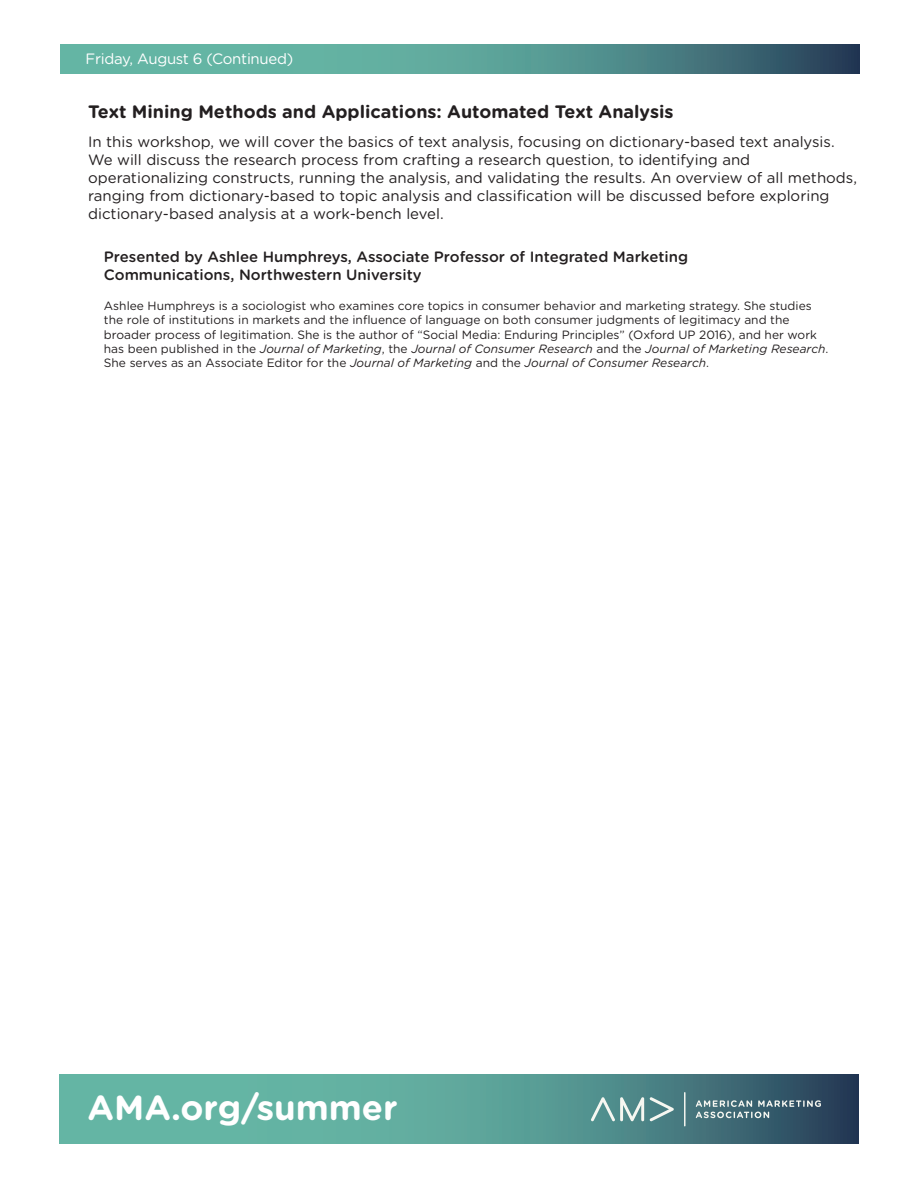
<style>
.page{position:relative;width:918px;height:1188px;background:#fff}
.page>*{position:absolute;margin:0;border:0;box-sizing:border-box;transform-origin:0 0}
.t1{font:700 34.8px "Gotham Rounded";color:#fff}
.t2{font:700 18px "Gotham Rounded";color:#231f20}
.t3{font:15px/18px "Gotham Rounded";color:#231f20}
.t4{font:500 15px/18px "Gotham Rounded";color:#231f20}
.t5{font:15px "Gotham Rounded";letter-spacing:-.02em;color:#fff}
.t6{font:12px/14.4px "Gotham Rounded";color:#231f20}
.s1{font-style:italic}
</style>
<div class="page">
<svg style="left:59px;top:1074px;width:800px;height:69px;background:#569992"></svg>
<svg style="left:650px;top:1097px;width:24px;height:25px"></svg>
<svg style="left:591px;top:1097px;width:53px;height:25px"></svg>
<svg style="left:696px;top:1100px;width:125px;height:18px;background:#63808b"></svg>
<hr style="left:684px;top:1092px;width:2px;height:34px;background:#f6f7f1">
<svg style="left:61px;top:45px;width:799px;height:29px;background:#549690"></svg>
<p class="t5" style="left:86px;top:49px;width:209px">Friday, August 6 (Continued)</p>
<h2 class="t2" style="left:88px;top:98px;width:587px">Text Mining Methods and Applications: Automated Text Analysis</h2>
<p class="t3" style="left:88px;top:132px;width:770px">In this workshop, we will cover the basics of text analysis, focusing on dictionary-based text analysis.<br>We will discuss the research process from crafting a research question, to identifying and operationalizing constructs, running the analysis, and validating the results. An overview of all methods, ranging from dictionary-based to topic analysis and classification will be discussed before exploring dictionary-based analysis at a work-bench level.</p>
<p class="t4" style="left:104px;top:247px;width:586px">Presented by Ashlee Humphreys, Associate Professor of Integrated Marketing<br>Communications, Northwestern University</p>
<p class="t6" style="left:104px;top:298px;width:726px">Ashlee Humphreys is a sociologist who examines core topics in consumer behavior and marketing strategy. She studies the role of institutions in markets and the influence of language on both consumer judgments of legitimacy and the broader process of legitimation. She is the author of “Social Media: Enduring Principles” (Oxford UP 2016), and her work has been published in the <span class="s1">Journal of Marketing</span>, the <span class="s1">Journal of Consumer Research</span> and the <span class="s1">Journal of Marketing Research</span>.<br>She serves as an Associate Editor for the <span class="s1">Journal of Marketing</span> and the <span class="s1">Journal of Consumer Research</span>.</p>
<h1 class="t1" style="left:88px;top:1083px;width:312px">AMA.org/summer</h1>
</div>
